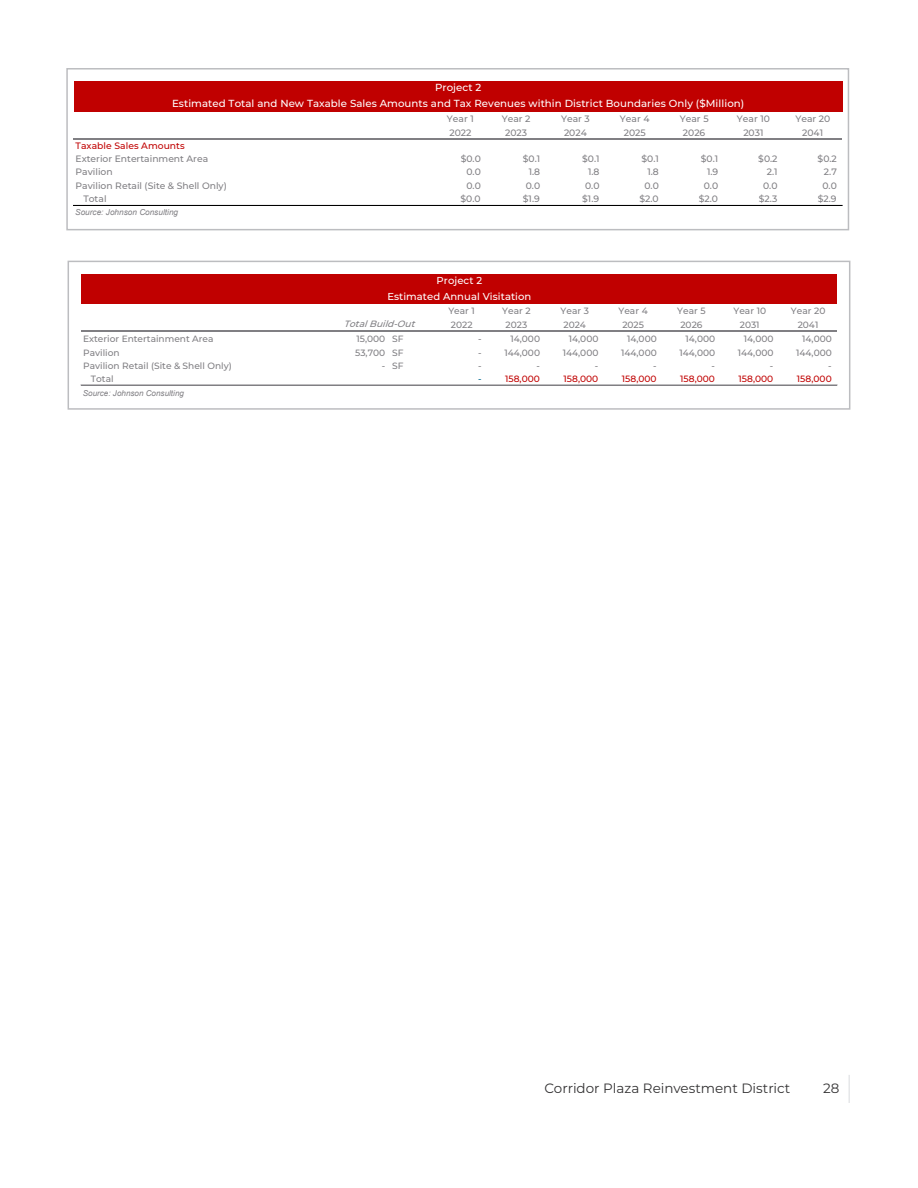
<style>
.page{position:relative;width:918px;height:1188px;background:#fff}
.page>*{position:absolute;margin:0;border:0;box-sizing:border-box;transform-origin:0 0}
.t1{font:13.5px "Montserrat";color:#333233}
.t2{font:500 10.2px/16.4px "Montserrat";letter-spacing:.005em;color:#fff;text-align:center}
.t3{font:500 10.05px/16px "Montserrat";letter-spacing:.005em;color:#fff;text-align:center}
.t4{font:500 9.15px/13.4px "Montserrat";color:#807f83}
.t5{font:500 9px "Montserrat";color:#807f83}
.t6{font:500 9px "Montserrat";color:#c00000}
.t7{font:italic 500 9px "Montserrat";color:#807f83}
.t8{font:500 9px "Montserrat";color:#006990}
.t9{font:italic 8.25px "Arial";letter-spacing:-.005em;color:#807f83}
.t10{font:italic 8.1px "Arial";letter-spacing:-.005em;color:#807f83}
.s1{color:#c00000}
</style>
<div class="page">
<hr style="left:848px;top:1075px;width:2px;height:28px;background:#e6e7e9">
<div style="left:66px;top:68px;width:783px;height:162px;border:2px solid #bcbdc0"></div>
<div style="left:68px;top:261px;width:782px;height:149px;border:2px solid #bcbdc0"></div>
<div style="left:74px;top:81px;width:768px;height:31px;background:#c00000"></div>
<hr style="left:74px;top:138px;width:768px;height:2px;background:#807f83">
<hr style="left:74px;top:205px;width:768px;height:1px;background:#000">
<div style="left:82px;top:274px;width:755px;height:30px;background:#c00000"></div>
<hr style="left:81px;top:330px;width:756px;height:2px;background:#807f83">
<hr style="left:81px;top:385px;width:756px;height:1px;background:#807f83">
<p class="t2" style="left:172px;top:79px;width:574px">Project 2<br>Estimated Total and New Taxable Sales Amounts and Tax Revenues within District Boundaries Only ($Million)</p>
<p class="t4" style="left:447px;top:111px;width:28px">Year 1</p>
<p class="t4" style="left:502px;top:111px;width:30px">Year 2</p>
<p class="t4" style="left:561px;top:111px;width:30px">Year 3</p>
<p class="t4" style="left:620px;top:111px;width:31px">Year 4</p>
<p class="t4" style="left:680px;top:111px;width:30px">Year 5</p>
<p class="t4" style="left:737px;top:111px;width:35px">Year 10</p>
<p class="t4" style="left:795px;top:111px;width:37px">Year 20</p>
<p class="t4" style="left:450px;top:126px;width:23px">2022</p>
<p class="t4" style="left:505px;top:126px;width:23px">2023</p>
<p class="t4" style="left:564px;top:126px;width:24px">2024</p>
<p class="t4" style="left:624px;top:126px;width:23px">2025</p>
<p class="t4" style="left:683px;top:126px;width:24px">2026</p>
<p class="t4" style="left:743px;top:126px;width:22px">2031</p>
<p class="t4" style="left:802px;top:126px;width:23px">2041</p>
<p class="t4" style="left:76px;top:138px;width:134px"><span class="s1">Taxable Sales Amounts<br></span>Exterior Entertainment Area</p>
<p class="t4" style="left:461px;top:152px;width:22px">$0.0</p>
<p class="t4" style="left:523px;top:152px;width:19px">$0.1</p>
<p class="t4" style="left:582px;top:152px;width:19px">$0.1</p>
<p class="t4" style="left:641px;top:152px;width:19px">$0.1</p>
<p class="t4" style="left:701px;top:152px;width:19px">$0.1</p>
<p class="t4" style="left:758px;top:152px;width:21px">$0.2</p>
<p class="t4" style="left:818px;top:152px;width:21px">$0.2</p>
<p class="t4" style="left:76px;top:165px;width:39px">Pavilion</p>
<p class="t4" style="left:466px;top:165px;width:16px">0.0</p>
<p class="t4" style="left:529px;top:165px;width:13px">1.8</p>
<p class="t4" style="left:588px;top:165px;width:13px">1.8</p>
<p class="t4" style="left:647px;top:165px;width:13px">1.8</p>
<p class="t4" style="left:707px;top:165px;width:13px">1.9</p>
<p class="t4" style="left:767px;top:165px;width:12px">2.1</p>
<p class="t4" style="left:824px;top:165px;width:14px">2.7</p>
<p class="t4" style="left:76px;top:179px;width:153px">Pavilion Retail (Site &amp; Shell Only)</p>
<p class="t4" style="left:466px;top:179px;width:16px">0.0</p>
<p class="t4" style="left:526px;top:179px;width:16px">0.0</p>
<p class="t4" style="left:585px;top:179px;width:16px">0.0</p>
<p class="t4" style="left:644px;top:179px;width:16px">0.0</p>
<p class="t4" style="left:704px;top:179px;width:16px">0.0</p>
<p class="t4" style="left:763px;top:179px;width:16px">0.0</p>
<p class="t4" style="left:822px;top:179px;width:16px">0.0</p>
<p class="t4" style="left:83px;top:192px;width:25px">Total</p>
<p class="t4" style="left:460px;top:192px;width:22px">$0.0</p>
<p class="t4" style="left:523px;top:192px;width:19px">$1.9</p>
<p class="t4" style="left:582px;top:192px;width:19px">$1.9</p>
<p class="t4" style="left:639px;top:192px;width:21px">$2.0</p>
<p class="t4" style="left:699px;top:192px;width:21px">$2.0</p>
<p class="t4" style="left:759px;top:192px;width:20px">$2.3</p>
<p class="t4" style="left:818px;top:192px;width:20px">$2.9</p>
<p class="t9" style="left:75px;top:207px;width:104px">Source: Johnson Consulting</p>
<p class="t3" style="left:387px;top:272px;width:146px">Project 2<br>Estimated Annual Visitation</p>
<p class="t5" style="left:448px;top:305px;width:28px">Year 1</p>
<p class="t5" style="left:502px;top:305px;width:30px">Year 2</p>
<p class="t5" style="left:561px;top:305px;width:30px">Year 3</p>
<p class="t5" style="left:618px;top:305px;width:31px">Year 4</p>
<p class="t5" style="left:677px;top:305px;width:30px">Year 5</p>
<p class="t5" style="left:733px;top:305px;width:34px">Year 10</p>
<p class="t5" style="left:791px;top:305px;width:36px">Year 20</p>
<p class="t7" style="left:344px;top:317px;width:76px">TotalBuild-Out</p>
<p class="t5" style="left:451px;top:319px;width:23px">2022</p>
<p class="t5" style="left:506px;top:319px;width:23px">2023</p>
<p class="t5" style="left:564px;top:319px;width:24px">2024</p>
<p class="t5" style="left:622px;top:319px;width:23px">2025</p>
<p class="t5" style="left:680px;top:319px;width:24px">2026</p>
<p class="t5" style="left:740px;top:319px;width:21px">2031</p>
<p class="t5" style="left:798px;top:319px;width:22px">2041</p>
<p class="t5" style="left:83px;top:333px;width:132px">Exterior Entertainment Area</p>
<p class="t5" style="left:356px;top:333px;width:49px">15,000 SF</p>
<p class="t5" style="left:478px;top:333px;width:5px">-</p>
<p class="t5" style="left:510px;top:333px;width:31px">14,000</p>
<p class="t5" style="left:569px;top:333px;width:31px">14,000</p>
<p class="t5" style="left:627px;top:333px;width:31px">14,000</p>
<p class="t5" style="left:686px;top:333px;width:31px">14,000</p>
<p class="t5" style="left:744px;top:333px;width:31px">14,000</p>
<p class="t5" style="left:802px;top:333px;width:31px">14,000</p>
<p class="t5" style="left:83px;top:346px;width:38px">Pavilion</p>
<p class="t5" style="left:355px;top:346px;width:50px">53,700 SF</p>
<p class="t5" style="left:478px;top:346px;width:5px">-</p>
<p class="t5" style="left:504px;top:346px;width:37px">144,000</p>
<p class="t5" style="left:563px;top:346px;width:37px">144,000</p>
<p class="t5" style="left:621px;top:346px;width:37px">144,000</p>
<p class="t5" style="left:679px;top:346px;width:37px">144,000</p>
<p class="t5" style="left:738px;top:346px;width:37px">144,000</p>
<p class="t5" style="left:796px;top:346px;width:37px">144,000</p>
<p class="t5" style="left:83px;top:359px;width:150px">Pavilion Retail (Site &amp; Shell Only)</p>
<p class="t5" style="left:382px;top:359px;width:24px">- SF</p>
<p class="t5" style="left:478px;top:359px;width:5px">-</p>
<p class="t5" style="left:537px;top:359px;width:5px">-</p>
<p class="t5" style="left:595px;top:359px;width:5px">-</p>
<p class="t5" style="left:653px;top:359px;width:5px">-</p>
<p class="t5" style="left:712px;top:359px;width:5px">-</p>
<p class="t5" style="left:770px;top:359px;width:5px">-</p>
<p class="t5" style="left:828px;top:359px;width:5px">-</p>
<p class="t5" style="left:91px;top:372px;width:24px">Total</p>
<p class="t8" style="left:478px;top:372px;width:5px">-</p>
<p class="t6" style="left:505px;top:372px;width:36px">158,000</p>
<p class="t6" style="left:564px;top:372px;width:36px">158,000</p>
<p class="t6" style="left:622px;top:372px;width:36px">158,000</p>
<p class="t6" style="left:680px;top:372px;width:36px">158,000</p>
<p class="t6" style="left:739px;top:372px;width:36px">158,000</p>
<p class="t6" style="left:797px;top:372px;width:36px">158,000</p>
<p class="t10" style="left:83px;top:388px;width:103px">Source: Johnson Consulting</p>
<h1 class="t1" style="left:545px;top:1079px;width:247px">Corridor Plaza Reinvestment District</h1>
<h1 class="t1" style="left:823px;top:1079px;width:18px">28</h1>
</div>
